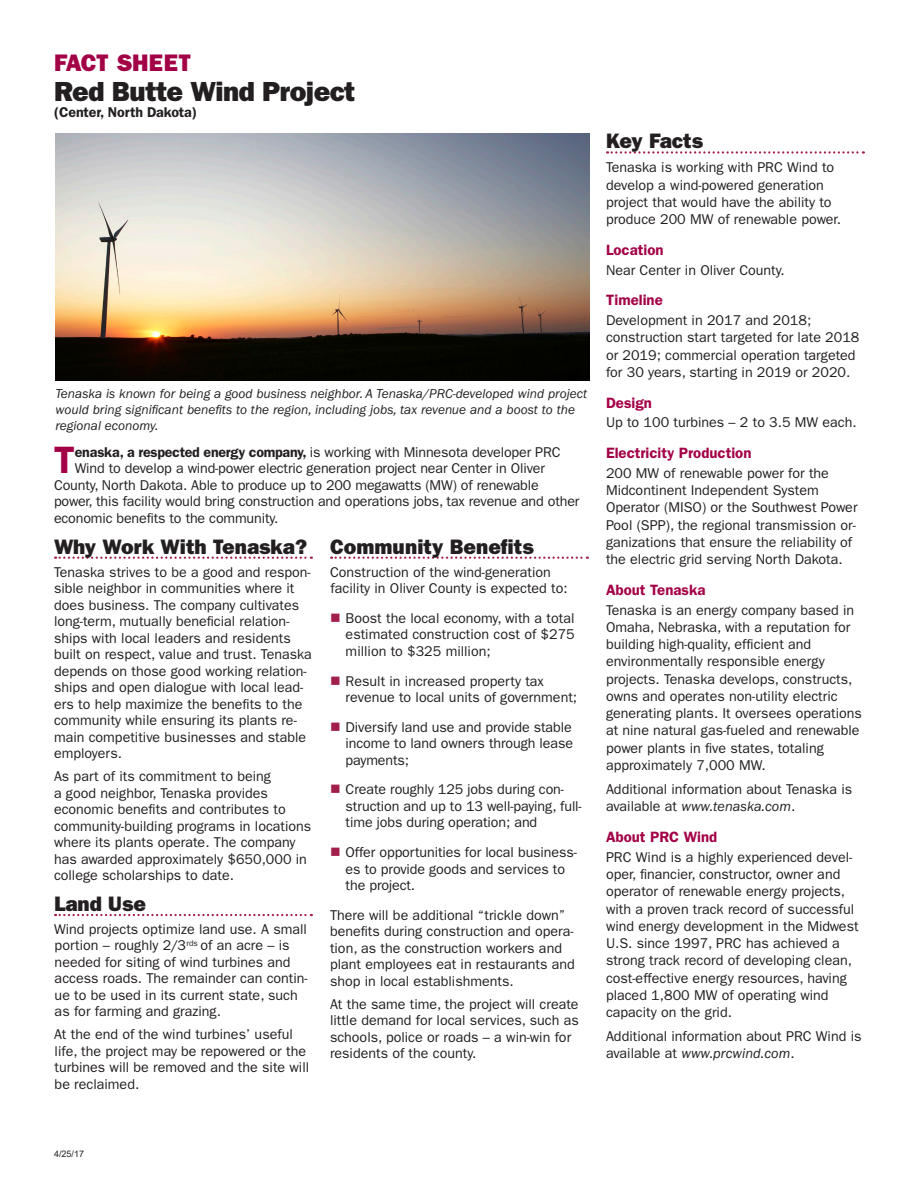
<style>
.page{position:relative;width:918px;height:1188px;background:#fff}
.page>*{position:absolute;margin:0;border:0;box-sizing:border-box;transform-origin:0 0}
.t1{font:600 38.25px "ITC Franklin Gothic Std";color:#a30146}
.t2{font:27.75px "ITC Franklin Gothic Std Hvy";letter-spacing:-.02em;color:#231f20}
.t3{font:24px "ITC Franklin Gothic Std Hvy";color:#a30146}
.t4{font:21px "ITC Franklin Gothic Std Hvy";color:#231f20}
.t5{font:600 15px "ITC Franklin Gothic Std";color:#a30146}
.t6{font:14.25px/16.5px "ITC Franklin Gothic Std";color:#231f20}
.t7{font:600 14.25px "ITC Franklin Gothic Std";letter-spacing:-.01em;color:#231f20}
.t8{font:italic 13.35px/16px "ITC Franklin Gothic Std";color:#231f20}
.t9{font:9px "Arial";color:#231f20}
.s1{font-weight:600}
.s2{color:#a21e4b}
.s3{font-style:italic}
</style>
<div class="page">
<svg style="left:607px;top:151px;width:257px;height:3px"></svg>
<img style="left:56px;top:134px;width:534px;height:247px">
<svg style="left:55px;top:557px;width:257px;height:2px"></svg>
<svg style="left:331px;top:557px;width:257px;height:2px"></svg>
<svg style="left:55px;top:914px;width:257px;height:2px"></svg>
<p class="t3" style="left:54px;top:48px;width:138px">FACT SHEET</p>
<p class="t2" style="left:54px;top:75px;width:303px">Red Butte Wind Project</p>
<p class="t7" style="left:54px;top:104px;width:145px">(Center, North Dakota)</p>
<p class="t8" style="left:56px;top:386px;width:533px">Tenaska is known for being a good business neighbor. A Tenaska/PRC-developed wind project would bring significant benefits to the region, including jobs, tax revenue and a boost to the regional economy.</p>
<p class="t1" style="left:54px;top:437px;width:22px">T</p>
<p class="t6" style="left:75px;top:444px;width:487px"><span class="s1">enaska, a respected energy company,</span> is working with Minnesota developer PRC</p>
<p class="t6" style="left:75px;top:460px;width:472px">Wind to develop a wind-power electric generation project near Center in Oliver</p>
<p class="t6" style="left:54px;top:477px;width:486px">County, North Dakota. Able to produce up to 200 megawatts (MW) of renewable</p>
<p class="t6" style="left:54px;top:493px;width:527px">power, this facility would bring construction and operations jobs, tax revenue and other</p>
<p class="t6" style="left:54px;top:510px;width:226px">economic benefits to the community.</p>
<p class="t4" style="left:54px;top:534px;width:255px">Why Work With Tenaska?</p>
<p class="t6" style="left:54px;top:564px;width:259px">Tenaska strives to be a good and respon&shy;sible neighbor in communities where it does business. The company cultivates long-term, mutually beneficial relation&shy;ships with local leaders and residents built on respect, value and trust. Tenaska depends on those good working relation&shy;ships and open dialogue with local lead&shy;ers to help maximize the benefits to the community while ensuring its plants re&shy;main competitive businesses and stable employers.</p>
<p class="t6" style="left:54px;top:768px;width:259px">As part of its commitment to being<br>a good neighbor, Tenaska provides economic benefits and contributes to community-building programs in locations where its plants operate. The company has awarded approximately $650,000 in college scholarships to date.</p>
<p class="t4" style="left:54px;top:891px;width:93px">Land Use</p>
<p class="t6" style="left:54px;top:921px;width:255px">Wind projects optimize land use. A small portion – roughly 2/3<sup>rds</sup> of an acre – is needed for siting of wind turbines and access roads. The remainder can contin&shy;ue to be used in its current state, such as for farming and grazing.</p>
<p class="t6" style="left:54px;top:1026px;width:257px">At the end of the wind turbines’ useful life, the project may be repowered or the turbines will be removed and the site will be reclaimed.</p>
<p class="t4" style="left:330px;top:534px;width:205px">Community Benefits</p>
<p class="t6" style="left:330px;top:564px;width:239px">Construction of the wind-generation facility in Oliver County is expected to:</p>
<p class="t6" style="left:346px;top:610px;width:231px;text-align:justify;text-indent:-16px"><span class="s2">■</span> Boost the local economy, with a total estimated construction cost of $275 million to $325 million;</p>
<p class="t6" style="left:346px;top:673px;width:233px;text-indent:-16px"><span class="s2">■</span> Result in increased property tax revenue to local units of government;</p>
<p class="t6" style="left:346px;top:719px;width:229px;text-align:justify;text-indent:-16px"><span class="s2">■</span> Diversify land use and provide stable income to land owners through lease payments;</p>
<p class="t6" style="left:346px;top:781px;width:238px;text-indent:-16px"><span class="s2">■</span> Create roughly 125 jobs during con&shy;struction and up to 13 well-paying, full&shy;time jobs during operation; and</p>
<p class="t6" style="left:346px;top:844px;width:233px;text-indent:-16px"><span class="s2">■</span> Offer opportunities for local business&shy;es to provide goods and services to the project.</p>
<p class="t6" style="left:330px;top:907px;width:246px">There will be additional “trickle down” benefits during construction and opera&shy;tion, as the construction workers and plant employees eat in restaurants and shop in local establishments.</p>
<p class="t6" style="left:330px;top:996px;width:250px">At the same time, the project will create little demand for local services, such as schools, police or roads – a win-win for residents of the county.</p>
<p class="t4" style="left:606px;top:129px;width:99px">Key Facts</p>
<p class="t6" style="left:606px;top:159px;width:236px;line-height:17.2px">Tenaska is working with PRC Wind to develop a wind-powered generation project that would have the ability to produce 200 MW of renewable power.</p>
<p class="t5" style="left:606px;top:241px;width:59px">Location</p>
<p class="t6" style="left:606px;top:262px;width:180px">Near Center in Oliver County.</p>
<p class="t5" style="left:606px;top:291px;width:58px">Timeline</p>
<p class="t6" style="left:606px;top:312px;width:255px;line-height:17.2px">Development in 2017 and 2018; construction start targeted for late 2018 or 2019; commercial operation targeted for 30 years, starting in 2019 or 2020.</p>
<p class="t5" style="left:606px;top:394px;width:47px">Design</p>
<p class="t6" style="left:606px;top:414px;width:252px">Up to 100 turbines – 2 to 3.5 MW each.</p>
<p class="t5" style="left:606px;top:444px;width:147px">Electricity Production</p>
<p class="t6" style="left:606px;top:464px;width:253px;line-height:17.2px">200 MW of renewable power for the Midcontinent Independent System Operator (MISO) or the Southwest Power Pool (SPP), the regional transmission or&shy;ganizations that ensure the reliability of the electric grid serving North Dakota.</p>
<p class="t5" style="left:606px;top:581px;width:101px">About Tenaska</p>
<p class="t6" style="left:606px;top:601px;width:257px;line-height:17.2px">Tenaska is an energy company based in Omaha, Nebraska, with a reputation for building high-quality, efficient and environmentally responsible energy projects. Tenaska develops, constructs, owns and operates non-utility electric generating plants. It oversees operations at nine natural gas-fueled and renewable power plants in five states, totaling approximately 7,000 MW.</p>
<p class="t6" style="left:606px;top:781px;width:248px;line-height:17.2px">Additional information about Tenaska is available at <span class="s3">www.tenaska.com</span>.</p>
<p class="t5" style="left:606px;top:828px;width:113px">About PRC Wind</p>
<p class="t6" style="left:606px;top:848px;width:254px;line-height:17.2px">PRC Wind is a highly experienced devel&shy;oper, financier, constructor, owner and operator of renewable energy projects, with a proven track record of successful wind energy development in the Midwest U.S. since 1997, PRC has achieved a strong track record of developing clean, cost-effective energy resources, having placed 1,800 MW of operating wind capacity on the grid.</p>
<p class="t6" style="left:606px;top:1028px;width:257px;line-height:17.2px">Additional information about PRC Wind is available at <span class="s3">www.prcwind.com</span>.</p>
<p class="t9" style="left:54px;top:1148px;width:32px">4/25/17</p>
</div>
